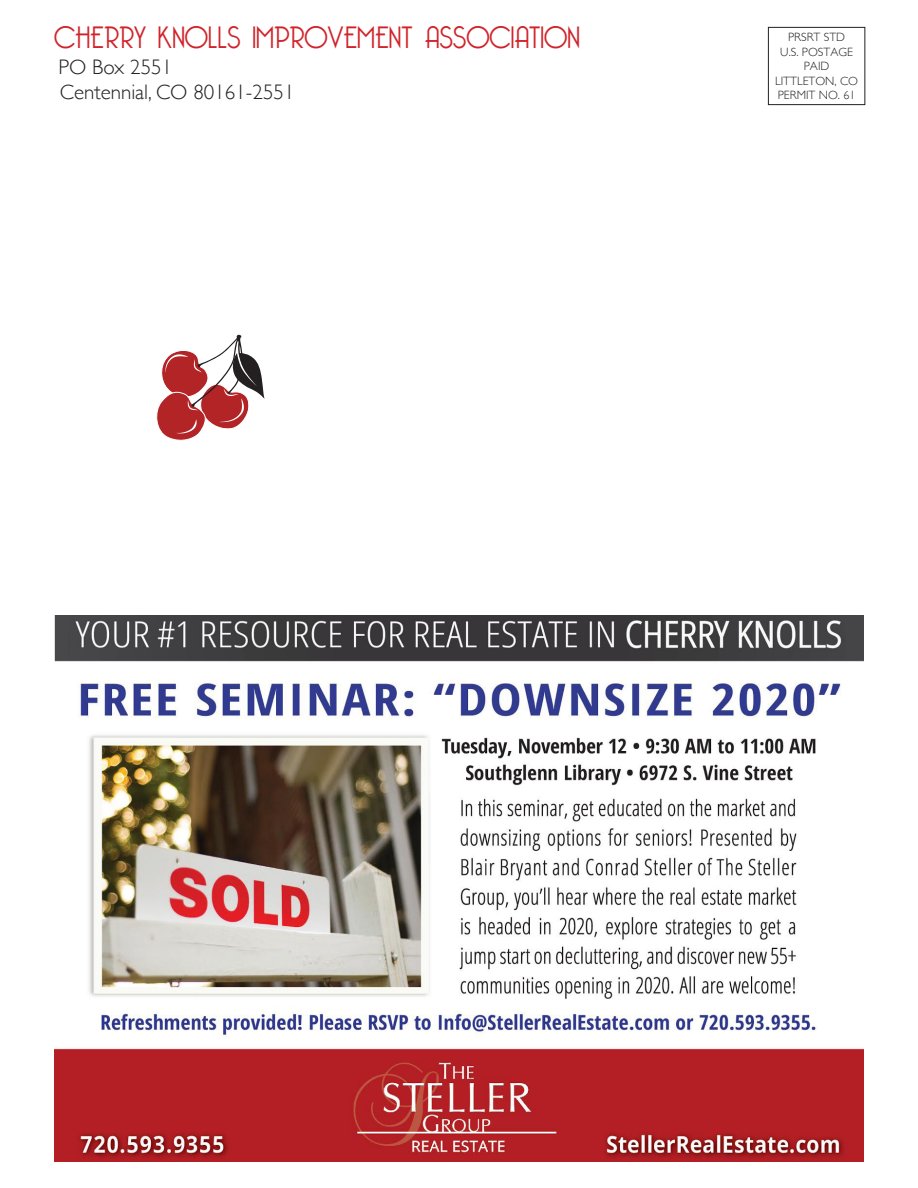
<style>
.page{position:relative;width:918px;height:1188px;background:#fff}
.page>*{position:absolute;margin:0;border:0;box-sizing:border-box;transform-origin:0 0}
.t1{font:30px "Bellerose";color:#d1232a}
.t2{font:300 21px "Gill Sans";color:#231f20}
.t3{font:300 12px "Gill Sans";color:#231f20}
</style>
<div class="page">
<div style="left:768px;top:27px;width:97px;height:78px;border:1px solid #231f20"></div>
<img style="left:54px;top:615px;width:810px;height:546px">
<svg style="left:156px;top:334px;width:109px;height:107px"></svg>
<p class="t1" style="left:54px;top:21px;width:527px">CHERRY KNOLLS IMPROVEMENT ASSOCIATION</p>
<p class="t2" style="left:58px;top:50px;width:115px">PO Box 2551</p>
<p class="t2" style="left:60px;top:75px;width:236px">Centennial, CO 80161-2551</p>
<p class="t3" style="left:788px;top:28px;width:59px">PRSRT STD</p>
<p class="t3" style="left:780px;top:42px;width:74px">U.S. POSTAGE</p>
<p class="t3" style="left:804px;top:57px;width:27px">PAID</p>
<p class="t3" style="left:775px;top:71px;width:84px">LITTLETON, CO</p>
<p class="t3" style="left:778px;top:86px;width:79px">PERMIT NO. 61</p>
</div>
